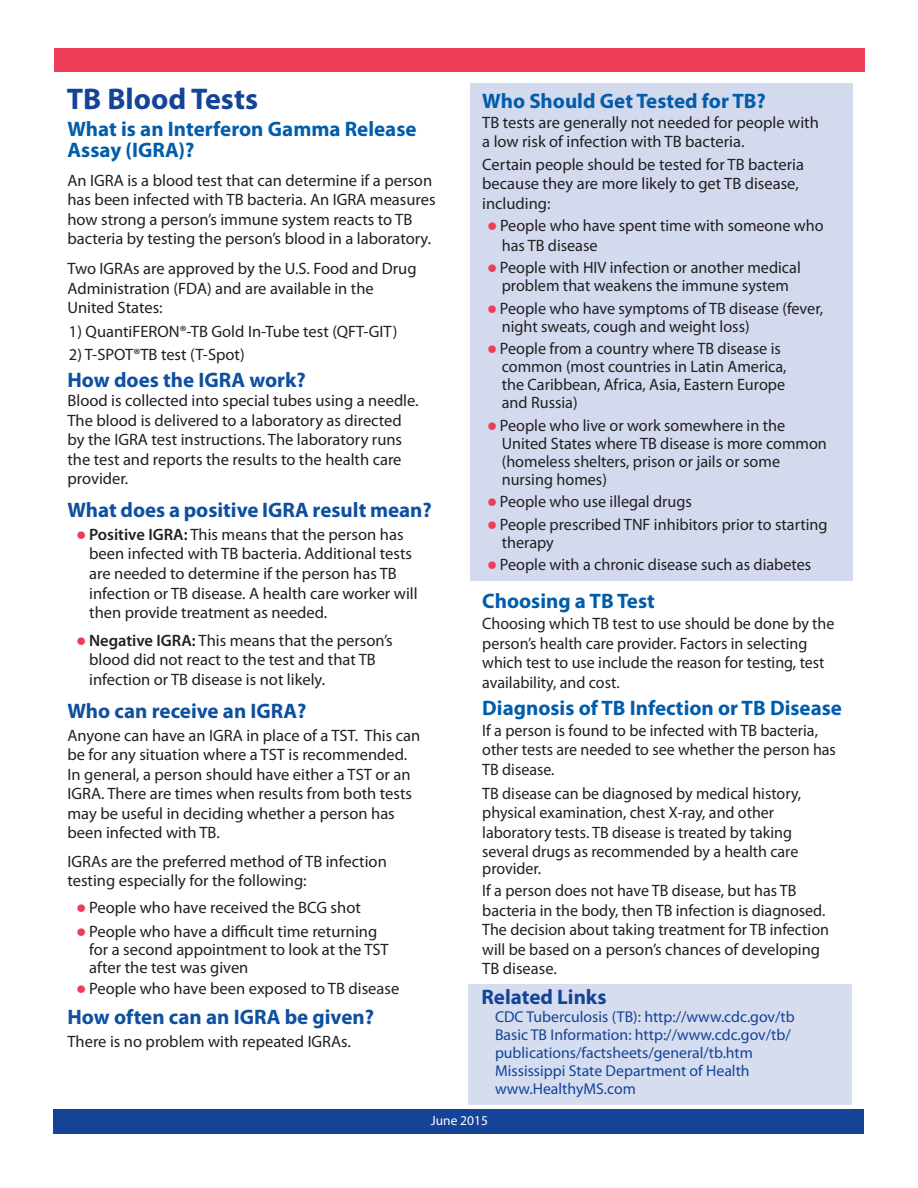
<style>
.page{position:relative;width:918px;height:1188px;background:#fff}
.page>*{position:absolute;margin:0;border:0;box-sizing:border-box;transform-origin:0 0}
.t1{font:700 30px "Myriad Pro";color:#154398}
.t2{font:700 21px/20.7px "Myriad Pro";color:#015dab}
.t3{font:700 21px "Myriad Pro";color:#0e50a0}
.t4{font:700 21px "Myriad Pro";color:#154398}
.t5{font:16.5px/19.5px "Myriad Pro";color:#231f20}
.t6{font:15.75px/18px "Myriad Pro";color:#154398}
.t7{font:13.5px "Myriad Pro";color:#fff}
.s1{font-family:"Carta";font-size:12px;color:#ee3d56}
.s2{font-weight:600}
</style>
<div class="page">
<div style="left:468px;top:985px;width:383px;height:120px;background:#d5ddef"></div>
<div style="left:470px;top:83px;width:383px;height:498px;background:#d3daee"></div>
<div style="left:54px;top:49px;width:810px;height:23px;background:#ee3d56"></div>
<div style="left:54px;top:1109px;width:810px;height:25px;background:#154398"></div>
<h1 class="t1" style="left:67px;top:88px;width:193px">TB Blood Tests</h1>
<p class="t2" style="left:67px;top:121px;width:351px">What is an Interferon Gamma Release<br>Assay (IGRA)?</p>
<p class="t5" style="left:67px;top:172px;width:370px">An IGRA is a blood test that can determine if a person has been infected with TB bacteria. An IGRA measures how strong a person’s immune system reacts to TB bacteria by testing the person’s blood in a laboratory.</p>
<p class="t5" style="left:67px;top:260px;width:351px">Two IGRAs are approved by the U.S. Food and Drug<br>Administration (FDA) and are available in the<br>United States:</p>
<p class="t5" style="left:69px;top:323px;width:330px">1) QuantiFERON®-TB Gold In-Tube test (QFT-GIT)</p>
<p class="t5" style="left:69px;top:346px;width:177px">2) T-SPOT®TB test (T-Spot)</p>
<p class="t3" style="left:68px;top:372px;width:240px">How does the IGRA work?</p>
<p class="t5" style="left:67px;top:392px;width:353px">Blood is collected into special tubes using a needle.<br>The blood is delivered to a laboratory as directed by the IGRA test instructions. The laboratory runs the test and reports the results to the health care provider.</p>
<p class="t3" style="left:68px;top:502px;width:366px">What does a positive IGRA result mean?</p>
<p class="t5" style="left:89px;top:525px;width:330px;text-indent:-12px"><span class="s1">ⓦ</span> <span class="s2">Positive IGRA:</span> This means that the person has been infected with TB bacteria. Additional tests are needed to determine if the person has TB infection or TB disease. A health care worker will then provide treatment as needed.</p>
<p class="t5" style="left:89px;top:632px;width:305px;text-indent:-12px"><span class="s1">ⓦ</span> <span class="s2">Negative IGRA:</span> This means that the person’s blood did not react to the test and that TB infection or TB disease is not likely.</p>
<p class="t3" style="left:68px;top:703px;width:241px">Who can receive an IGRA?</p>
<p class="t5" style="left:68px;top:727px;width:354px">Anyone can have an IGRA in place of a TST. This can be for any situation where a TST is recommended.<br>In general, a person should have either a TST or an IGRA. There are times when results from both tests may be useful in deciding whether a person has been infected with TB.</p>
<p class="t5" style="left:68px;top:853px;width:321px">IGRAs are the preferred method of TB infection testing especially for the following:</p>
<p class="t5" style="left:77px;top:897px;width:302px;line-height:24px"><span class="s1">ⓦ</span> People who have received the BCG shot<br><span class="s1">ⓦ</span> People who have a difficult time returning</p>
<p class="t5" style="left:89px;top:942px;width:301px;line-height:18px">for a second appointment to look at the TST after the test was given</p>
<p class="t5" style="left:77px;top:980px;width:324px"><span class="s1">ⓦ</span> People who have been exposed to TB disease</p>
<p class="t3" style="left:68px;top:1010px;width:308px">How often can an IGRA be given?</p>
<p class="t5" style="left:68px;top:1033px;width:285px">There is no problem with repeated IGRAs.</p>
<p class="t2" style="left:482px;top:92px;width:285px">Who Should Get Tested for TB?</p>
<p class="t5" style="left:482px;top:114px;width:338px">TB tests are generally not needed for people with a low risk of infection with TB bacteria.</p>
<p class="t5" style="left:482px;top:156px;width:323px">Certain people should be tested for TB bacteria because they are more likely to get TB disease, including:</p>
<p class="t5" style="left:502px;top:217px;width:323px;text-indent:-14px"><span class="s1">ⓦ</span> People who have spent time with someone who has TB disease</p>
<p class="t5" style="left:488px;top:260px;width:314px;line-height:18px;text-align:center"><span class="s1">ⓦ</span> People with HIV infection or another medical problem that weakens the immune system</p>
<p class="t5" style="left:502px;top:300px;width:323px;line-height:18px;text-indent:-14px"><span class="s1">ⓦ</span> People who have symptoms of TB disease (fever, night sweats, cough and weight loss)</p>
<p class="t5" style="left:502px;top:341px;width:286px;line-height:18px;text-indent:-13px"><span class="s1">ⓦ</span> People from a country where TB disease is common (most countries in Latin America, the Caribbean, Africa, Asia, Eastern Europe and Russia)</p>
<p class="t5" style="left:502px;top:417px;width:327px;line-height:18px;text-indent:-14px"><span class="s1">ⓦ</span> People who live or work somewhere in the United States where TB disease is more common (homeless shelters, prison or jails or some nursing homes)</p>
<p class="t5" style="left:488px;top:492px;width:341px;line-height:22.5px"><span class="s1">ⓦ</span> People who use illegal drugs<br><span class="s1">ⓦ</span> People prescribed TNF inhibitors prior to starting</p>
<p class="t5" style="left:488px;top:532px;width:325px;line-height:22.5px;text-indent:13px">therapy<br><span class="s1">ⓦ</span> People with a chronic disease such as diabetes</p>
<p class="t2" style="left:482px;top:592px;width:174px">Choosing a TB Test</p>
<p class="t5" style="left:482px;top:615px;width:354px">Choosing which TB test to use should be done by the person’s health care provider. Factors in selecting which test to use include the reason for testing, test availability, and cost.</p>
<p class="t2" style="left:482px;top:699px;width:361px">Diagnosis of TB Infection or TB Disease</p>
<p class="t5" style="left:482px;top:722px;width:355px">If a person is found to be infected with TB bacteria, other tests are needed to see whether the person has<br>TB disease.</p>
<p class="t5" style="left:482px;top:785px;width:321px">TB disease can be diagnosed by medical history, physical examination, chest X-ray, and other laboratory tests. TB disease is treated by taking several drugs as recommended by a health care</p>
<p class="t5" style="left:482px;top:858px;width:316px;line-height:22.5px">provider.<br>If a person does not have TB disease, but has TB</p>
<p class="t5" style="left:482px;top:902px;width:348px">bacteria in the body, then TB infection is diagnosed.<br>The decision about taking treatment for TB infection will be based on a person’s chances of developing TB disease.</p>
<p class="t4" style="left:482px;top:990px;width:126px">Related Links</p>
<p class="t6" style="left:495px;top:1009px;width:301px">CDC Tuberculosis (TB): http://www.cdc.gov/tb Basic TB Information: http://www.cdc.gov/tb/ publications/factsheets/general/tb.htm Mississippi State Department of Health www.HealthyMS.com</p>
<p class="t7" style="left:431px;top:1116px;width:59px">June 2015</p>
</div>
